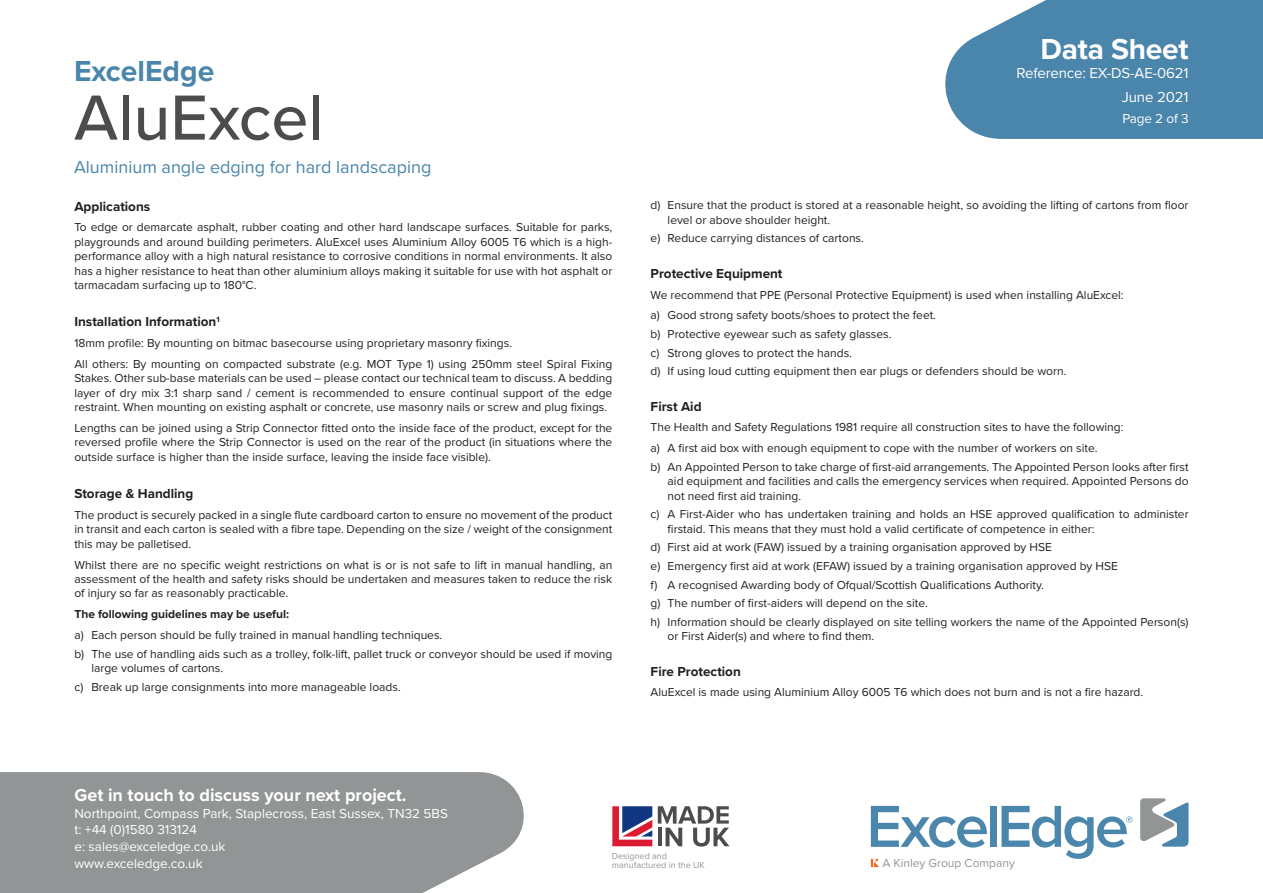
<style>
.page{position:relative;width:1263px;height:893px;background:#fff}
.page>*{position:absolute;margin:0;border:0;box-sizing:border-box;transform-origin:0 0}
.t1{font:500 66px "Proxima Nova";color:#4b4c4d}
.t2{font:700 30px "Proxima Nova";letter-spacing:-.01em;color:#fff}
.t3{font:700 30px "Proxima Nova";color:#4a86ac}
.t4{font:18px "Proxima Nova";color:#4a86ac}
.t5{font:700 18px "Proxima Nova";color:#fff}
.t6{font:15px "Proxima Nova";letter-spacing:-.01em;color:#fff}
.t7{font:13.5px/16.6px "Proxima Nova";color:#fff}
.Heading{font:700 13.5px "Proxima Nova";color:#231f20}
.Body_text{font:12px/14.4px "Proxima Nova";color:#231f20;text-align:justify}
.Body_text_indents{font:12px/14.4px "Proxima Nova";color:#231f20}
.Body_text-2{font:700 12px "Proxima Nova";color:#231f20}
.t8{font:12px "Proxima Nova";color:#929595}
.t9{font:9px/9px "Proxima Nova";color:#939598}
</style>
<div class="page">
<div style="left:0;top:772px;width:524px;height:121px;background:#929595"></div>
<svg style="left:945px;top:0;width:318px;height:139px;background:#588eb1"></svg>
<svg style="left:871px;top:806px;width:116px;height:42px"></svg>
<div style="left:990px;top:806px;width:7px;height:41px;background:#4b86ac"></div>
<svg style="left:1001px;top:806px;width:131px;height:53px"></svg>
<svg style="left:1140px;top:798px;width:48px;height:49px"></svg>
<svg style="left:871px;top:859px;width:8px;height:8px"></svg>
<svg style="left:658px;top:806px;width:71px;height:41px"></svg>
<svg style="left:612px;top:806px;width:40px;height:40px"></svg>
<h2 class="t3" style="left:74px;top:49px;width:142px">ExcelEdge</h2>
<h1 class="t1" style="left:74px;top:68px;width:251px">AluExcel</h1>
<h3 class="t4" style="left:74px;top:153px;width:359px">Aluminium angle edging for hard landscaping</h3>
<p class="Heading" style="left:74px;top:196px;width:77px">Applications</p>
<p class="Body_text" style="left:74px;top:220px;width:539px">To edge or demarcate asphalt, rubber coating and other hard landscape surfaces. Suitable for parks, playgrounds and around building perimeters. AluExcel uses Aluminium Alloy 6005 T6 which is a high&shy;performance alloy with a high natural resistance to corrosive conditions in normal environments. It also has a higher resistance to heat than other aluminium alloys making it suitable for use with hot asphalt or tarmacadam surfacing up to 180°C.</p>
<p class="Heading" style="left:74px;top:312px;width:147px">Installation Information<sup>1</sup></p>
<p class="Body_text" style="left:74px;top:335px;width:439px">18mm profile: By mounting on bitmac basecourse using proprietary masonry fixings.</p>
<p class="Body_text" style="left:74px;top:356px;width:539px">All others: By mounting on compacted substrate (e.g. MOT Type 1) using 250mm steel Spiral Fixing Stakes. Other sub-base materials can be used – please contact our technical team to discuss. A bedding layer of dry mix 3:1 sharp sand / cement is recommended to ensure continual support of the edge restraint. When mounting on existing asphalt or concrete, use masonry nails or screw and plug fixings.</p>
<p class="Body_text" style="left:74px;top:420px;width:539px">Lengths can be joined using a Strip Connector fitted onto the inside face of the product, except for the reversed profile where the Strip Connector is used on the rear of the product (in situations where the outside surface is higher than the inside surface, leaving the inside face visible).</p>
<p class="Heading" style="left:74px;top:484px;width:120px">Storage &amp; Handling</p>
<p class="Body_text" style="left:74px;top:507px;width:539px">The product is securely packed in a single flute cardboard carton to ensure no movement of the product in transit and each carton is sealed with a fibre tape. Depending on the size / weight of the consignment this may be palletised.</p>
<p class="Body_text" style="left:74px;top:557px;width:539px">Whilst there are no specific weight restrictions on what is or is not safe to lift in manual handling, an assessment of the health and safety risks should be undertaken and measures taken to reduce the risk of injury so far as reasonably practicable.</p>
<p class="Body_text-2" style="left:74px;top:605px;width:216px">The following guidelines may be useful:</p>
<p class="Body_text_indents" style="left:74px;top:627px;width:369px">a) Each person should be fully trained in manual handling techniques.</p>
<p class="Body_text_indents" style="left:91px;top:646px;width:522px;text-indent:-17px">b) The use of handling aids such as a trolley, folk-lift, pallet truck or conveyor should be used if moving large volumes of cartons.</p>
<p class="Body_text_indents" style="left:74px;top:679px;width:328px">c) Break up large consignments into more manageable loads.</p>
<h2 class="t2" style="left:1040px;top:27px;width:149px">Data Sheet</h2>
<p class="t6" style="left:1016px;top:62px;width:174px">Reference: EX-DS-AE-0621</p>
<p class="t6" style="left:1122px;top:86px;width:68px">June 2021</p>
<p class="t7" style="left:1122px;top:110px;width:68px">Page 2 of 3</p>
<p class="Body_text_indents" style="left:668px;top:198px;width:522px;text-indent:-17px">d) Ensure that the product is stored at a reasonable height, so avoiding the lifting of cartons from floor level or above shoulder height.</p>
<p class="Body_text_indents" style="left:651px;top:231px;width:215px">e) Reduce carrying distances of cartons.</p>
<p class="Heading" style="left:651px;top:263px;width:133px">Protective Equipment</p>
<p class="Body_text" style="left:651px;top:287px;width:475px">We recommend that PPE (Personal Protective Equipment) is used when installing AluExcel:</p>
<p class="Body_text_indents" style="left:651px;top:308px;width:287px">a) Good strong safety boots/shoes to protect the feet.</p>
<p class="Body_text_indents" style="left:651px;top:326px;width:242px">b) Protective eyewear such as safety glasses.</p>
<p class="Body_text_indents" style="left:651px;top:345px;width:203px">c) Strong gloves to protect the hands.</p>
<p class="Body_text_indents" style="left:651px;top:363px;width:417px">d) If using loud cutting equipment then ear plugs or defenders should be worn.</p>
<p class="Heading" style="left:651px;top:396px;width:53px">First Aid</p>
<p class="Body_text" style="left:651px;top:420px;width:474px">The Health and Safety Regulations 1981 require all construction sites to have the following:</p>
<p class="Body_text_indents" style="left:651px;top:440px;width:448px">a) A first aid box with enough equipment to cope with the number of workers on site.</p>
<p class="Body_text_indents" style="left:668px;top:459px;width:522px;text-align:justify;text-indent:-17px">b) An Appointed Person to take charge of first-aid arrangements. The Appointed Person looks after first aid equipment and facilities and calls the emergency services when required. Appointed Persons do not need first aid training.</p>
<p class="Body_text_indents" style="left:668px;top:506px;width:522px;text-indent:-17px">c) A First-Aider who has undertaken training and holds an HSE approved qualification to administer firstaid. This means that they must hold a valid certificate of competence in either:</p>
<p class="Body_text_indents" style="left:651px;top:540px;width:403px">d) First aid at work (FAW) issued by a training organisation approved by HSE</p>
<p class="Body_text_indents" style="left:651px;top:558px;width:469px">e) Emergency first aid at work (EFAW) issued by a training organisation approved by HSE</p>
<p class="Body_text_indents" style="left:651px;top:577px;width:395px">f) A recognised Awarding body of Ofqual/Scottish Qualifications Authority.</p>
<p class="Body_text_indents" style="left:651px;top:595px;width:279px">g) The number of first-aiders will depend on the site.</p>
<p class="Body_text_indents" style="left:668px;top:614px;width:522px;text-indent:-17px">h) Information should be clearly displayed on site telling workers the name of the Appointed Person(s) or First Aider(s) and where to find them.</p>
<p class="Heading" style="left:651px;top:661px;width:92px">Fire Protection</p>
<p class="Body_text" style="left:651px;top:685px;width:494px">AluExcel is made using Aluminium Alloy 6005 T6 which does not burn and is not a fire hazard.</p>
<h3 class="t5" style="left:74px;top:782px;width:334px">Get in touch to discuss your next project.</h3>
<p class="t7" style="left:74px;top:804px;width:375px">Northpoint, Compass Park, Staplecross, East Sussex, TN32 5BS t: +44 (0)1580 313124<br>e: sales@exceledge.co.uk<br>www.exceledge.co.uk</p>
<p class="t9" style="left:612px;top:851px;width:94px">Designed and manufactured in the UK</p>
<p class="t8" style="left:883px;top:854px;width:134px">A Kinley Group Company</p>
</div>
